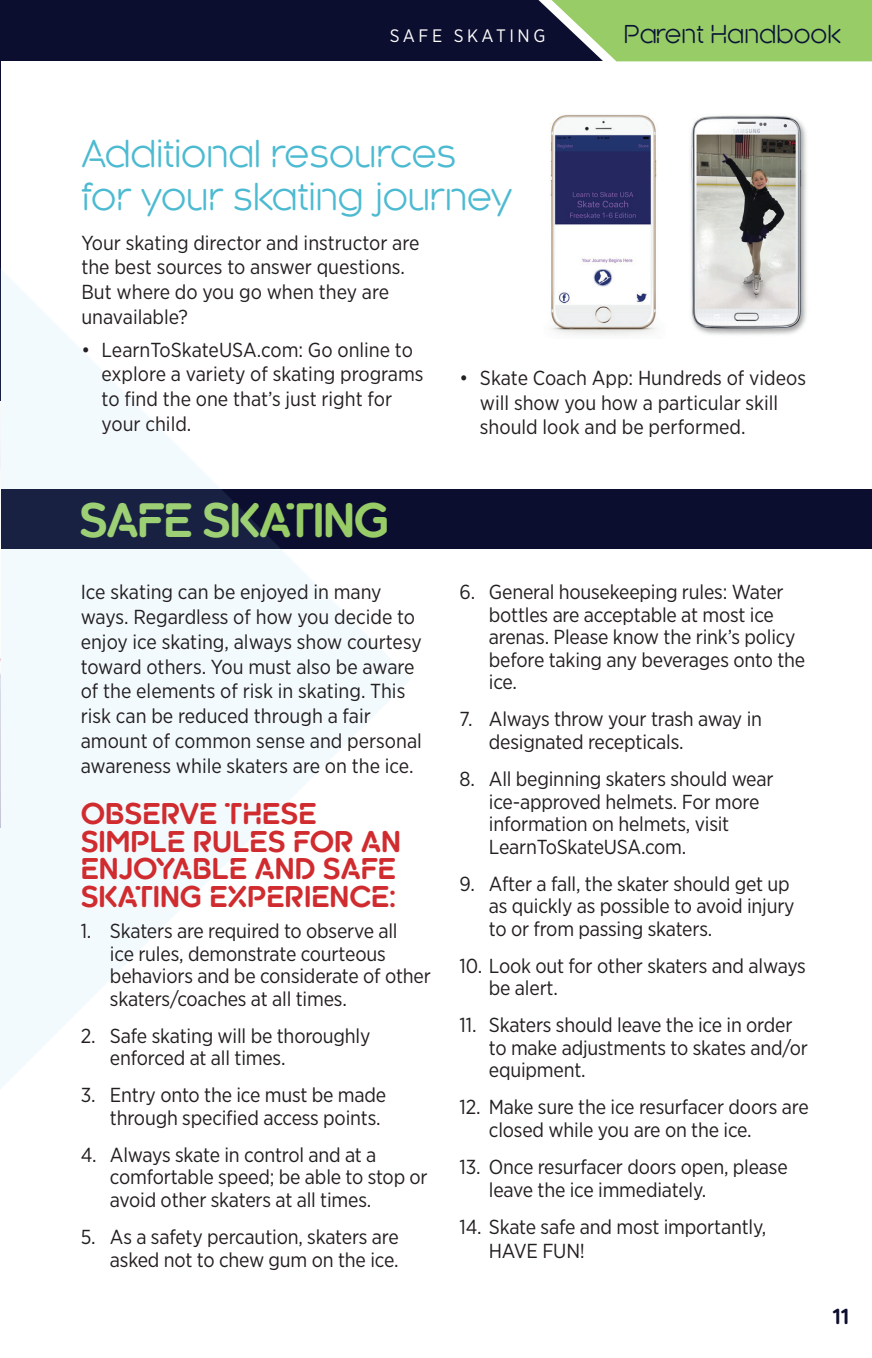
<style>
.page{position:relative;width:872px;height:1358px;background:#fff}
.page>*{position:absolute;margin:0;border:0;box-sizing:border-box;transform-origin:0 0}
.t1{font:700 45px "Kroppen Round";letter-spacing:-.03em;color:#98cc67}
.t2{font:36px/43.2px "Kroppen Round";color:#4cbad1}
.t3{font:700 27.9px/27.9px "Kroppen Round";color:#d02c2f}
.t4{font:24.07px "Kroppen Round";color:#0a1336}
.t5{font:20.25px/22.5px "Gotham Narrow";letter-spacing:-.01em;color:#231f20}
.t6{font:700 20.25px "Kroppen Round";color:#0c0e2f}
.t7{font:18px "Gotham Narrow";letter-spacing:.2em;color:#fff}
</style>
<div class="page">
<div style="left:0;top:489px;width:871px;height:60px;background:#0c0e2f"></div>
<svg style="left:2px;top:271px;width:408px;height:816px;fill:#f3fafe"></svg>
<img style="left:550px;top:114px;width:257px;height:222px">
<div style="left:0;top:0;width:871px;height:61px;background:#0c0e2f"></div>
<svg style="left:0;top:61px;width:2px;height:1028px"></svg>
<svg style="left:538px;top:0;width:334px;height:61px;background:#8ebb67"></svg>
<p class="t7" style="left:389px;top:24px;width:157px">SAFE SKATING</p>
<p class="t4" style="left:623px;top:21px;width:218px">Parent Handbook</p>
<h2 class="t2" style="left:81px;top:133px;width:432px">Additional resources for your skating journey</h2>
<p class="t5" style="left:81px;top:230px;width:339px;line-height:24.8px">Your skating director and instructor are the best sources to answer questions.<br>But where do you go when they are unavailable?</p>
<p class="t5" style="left:102px;top:337px;width:323px;line-height:24.8px;text-indent:-20px">• LearnToSkateUSA.com: Go online to explore a variety of skating programs to find the one that’s just right for your child.</p>
<p class="t5" style="left:480px;top:365px;width:327px;line-height:24.8px;text-indent:-20px">• Skate Coach App: Hundreds of videos will show you how a particular skill should look and be performed.</p>
<h1 class="t1" style="left:79px;top:494px;width:312px">SAFE SKATING</h1>
<p class="t5" style="left:81px;top:579px;width:342px;line-height:24.8px">Ice skating can be enjoyed in many ways. Regardless of how you decide to enjoy ice skating, always show courtesy toward others. You must also be aware of the elements of risk in skating. This risk can be reduced through a fair amount of common sense and personal awareness while skaters are on the ice.</p>
<h3 class="t3" style="left:81px;top:799px;width:321px">OBSERVE THESE<br>SIMPLE RULES FOR AN<br>ENJOYABLE AND SAFE<br>SKATING EXPERIENCE:</h3>
<p class="t5" style="left:110px;top:919px;width:322px;text-indent:-29px">1. Skaters are required to observe all<br>ice rules, demonstrate courteous behaviors and be considerate of other skaters/coaches at all times.</p>
<p class="t5" style="left:110px;top:1023px;width:262px;text-indent:-29px">2. Safe skating will be thoroughly enforced at all times.</p>
<p class="t5" style="left:81px;top:1083px;width:307px;text-align:right">3. Entry onto the ice must be made through specified access points.</p>
<p class="t5" style="left:110px;top:1143px;width:319px;text-indent:-29px">4. Always skate in control and at a comfortable speed; be able to stop or avoid other skaters at all times.</p>
<p class="t5" style="left:81px;top:1225px;width:319px;text-align:right">5. As a safety percaution, skaters are asked not to chew gum on the ice.</p>
<p class="t5" style="left:488px;top:580px;width:318px;text-indent:-29px">6. General housekeeping rules: Water bottles are acceptable at most ice arenas. Please know the rink’s policy before taking any beverages onto the ice.</p>
<p class="t5" style="left:488px;top:707px;width:274px;text-indent:-29px">7. Always throw your trash away in designated recepticals.</p>
<p class="t5" style="left:488px;top:767px;width:286px;text-indent:-29px">8. All beginning skaters should wear ice-approved helmets. For more information on helmets, visit<br>LearnToSkateUSA.com.</p>
<p class="t5" style="left:488px;top:871px;width:307px;text-indent:-29px">9. After a fall, the skater should get up as quickly as possible to avoid injury to or from passing skaters.</p>
<p class="t5" style="left:488px;top:953px;width:318px;text-indent:-29px">10. Look out for other skaters and always be alert.</p>
<p class="t5" style="left:488px;top:1013px;width:320px;text-indent:-29px">11. Skaters should leave the ice in order to make adjustments to skates and/or equipment.</p>
<p class="t5" style="left:488px;top:1095px;width:321px;text-indent:-29px">12. Make sure the ice resurfacer doors are closed while you are on the ice.</p>
<p class="t5" style="left:488px;top:1155px;width:300px;text-indent:-29px">13. Once resurfacer doors open, please leave the ice immediately.</p>
<p class="t5" style="left:488px;top:1213px;width:279px;line-height:24.8px;text-indent:-29px">14. Skate safe and most importantly,<br>HAVE FUN!</p>
<p class="t6" style="left:831px;top:1304px;width:18px">11</p>
</div>
